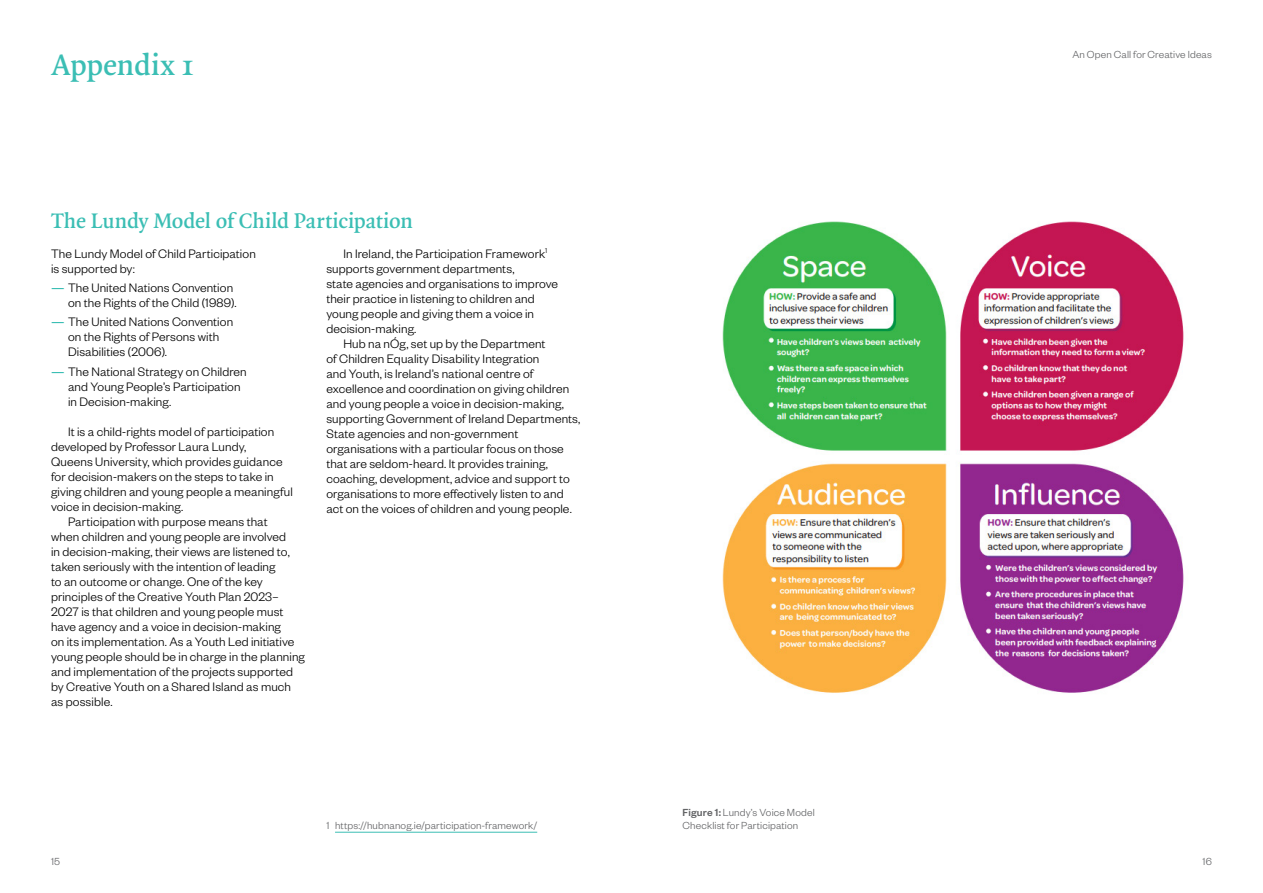
<style>
.page{position:relative;width:1263px;height:893px;background:#fff}
.page>*{position:absolute;margin:0;border:0;box-sizing:border-box;transform-origin:0 0}
.t1{font:600 31.5px "Quadraat OT";letter-spacing:-.01em;color:#3bbeb4}
.t2{font:600 22.5px "Quadraat OT";letter-spacing:-.01em;color:#3bbeb4}
.t3{font:300 13.5px/15px "Founders Grotesk";letter-spacing:.005em;color:#000}
.t4{font:300 11.25px "Founders Grotesk";letter-spacing:.015em;color:#636466}
.s1{font-weight:500;color:#3bbeb4}
.s2{font-weight:500}
</style>
<div class="page">
<hr style="left:335px;top:832px;width:202px;height:1px;background:#3bbeb4">
<img style="left:722px;top:221px;width:462px;height:472px">
<h1 class="t1" style="left:51px;top:43px;width:145px">Appendix 1</h1>
<h2 class="t2" style="left:51px;top:205px;width:363px">The Lundy Model of Child Participation</h2>
<p class="t3" style="left:51px;top:245px;width:206px">The Lundy Model of Child Participation is supported by:</p>
<p class="t3" style="left:51px;top:280px;width:187px;text-align:right"><span class="s1">—</span> The United Nations Convention on the Rights of the Child (1989).</p>
<p class="t3" style="left:68px;top:314px;width:167px;text-indent:-17px"><span class="s1">—</span> The United Nations Convention on the Rights of Persons with<br>Disabilities (2006).</p>
<p class="t3" style="left:68px;top:363px;width:180px;text-indent:-17px"><span class="s1">—</span> The National Strategy on Children and Young People’s Participation in Decision-making.</p>
<p class="t3" style="left:68px;top:423px;width:208px">It is a child-rights model of participation</p>
<p class="t3" style="left:51px;top:438px;width:197px">developed by Professor Laura Lundy,</p>
<p class="t3" style="left:51px;top:453px;width:233px">Queens University, which provides guidance</p>
<p class="t3" style="left:51px;top:468px;width:224px">for decision-makers on the steps to take in</p>
<p class="t3" style="left:51px;top:483px;width:243px">giving children and young people a meaningful</p>
<p class="t3" style="left:51px;top:498px;width:134px">voice in decision-making.</p>
<p class="t3" style="left:68px;top:513px;width:201px">Participation with purpose means that</p>
<p class="t3" style="left:51px;top:528px;width:237px">when children and young people are involved</p>
<p class="t3" style="left:51px;top:543px;width:240px">in decision-making, their views are listened to,</p>
<p class="t3" style="left:51px;top:558px;width:226px">taken seriously with the intention of leading</p>
<p class="t3" style="left:51px;top:573px;width:213px">to an outcome or change. One of the key</p>
<p class="t3" style="left:51px;top:588px;width:229px">principles of the Creative Youth Plan 2023–</p>
<p class="t3" style="left:51px;top:603px;width:234px">2027 is that children and young people must</p>
<p class="t3" style="left:51px;top:618px;width:231px">have agency and a voice in decision-making</p>
<p class="t3" style="left:51px;top:633px;width:245px">on its implementation. As a Youth Led initiative</p>
<p class="t3" style="left:51px;top:648px;width:255px">young people should be in charge in the planning</p>
<p class="t3" style="left:51px;top:663px;width:244px">and implementation of the projects supported</p>
<p class="t3" style="left:51px;top:678px;width:242px">by Creative Youth on a Shared Island as much</p>
<p class="t3" style="left:51px;top:693px;width:63px">as possible.</p>
<p class="t3" style="left:326px;top:245px;width:233px;text-indent:17px">In Ireland, the Participation Framework<sup>1 </sup>supports government departments,<br>state agencies and organisations to improve their practice in listening to children and young people and giving them a voice in decision-making.</p>
<p class="t3" style="left:326px;top:335px;width:256px;text-indent:17px">Hub na nÓg, set up by the Department<br>of Children Equality Disability Integration<br>and Youth, is Ireland’s national centre of excellence and coordination on giving children and young people a voice in decision-making, supporting Government of Ireland Departments, State agencies and non-government organisations with a particular focus on those that are seldom-heard. It provides training, coaching, development, advice and support to organisations to more effectively listen to and act on the voices of children and young people.</p>
<p class="t4" style="left:682px;top:805px;width:134px"><span class="s2">Figure 1:</span> Lundy’s Voice Model</p>
<p class="t4" style="left:326px;top:819px;width:212px">1 https://hubnanog.ie/participation-framework/</p>
<p class="t4" style="left:682px;top:819px;width:117px">Checklist for Participation</p>
<p class="t4" style="left:1072px;top:48px;width:141px">An Open Call for Creative Ideas</p>
<p class="t4" style="left:51px;top:854px;width:11px">15</p>
<p class="t4" style="left:1202px;top:854px;width:11px">16</p>
</div>
